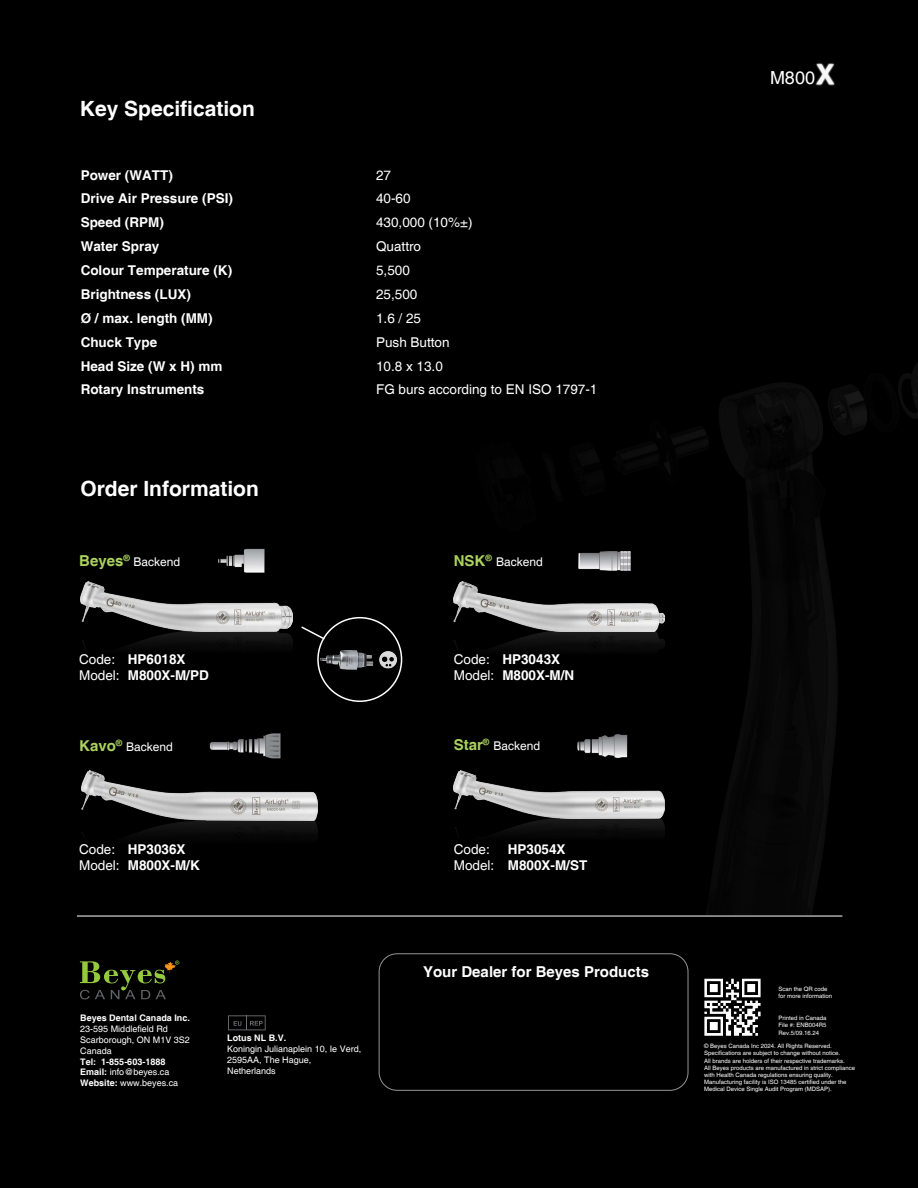
<style>
.page{position:relative;width:918px;height:1188px;background:#000}
.page>*{position:absolute;margin:0;border:0;box-sizing:border-box;transform-origin:0 0}
.t1{font:700 21px "Helvetica";color:#fff}
.t2{font:18px "Helvetica";color:#fff}
.t3{font:700 15px "Helvetica";color:#fff}
.t4{font:700 13.5px/16.2px "Helvetica";color:#fff}
.t5{font:13.5px "Helvetica";color:#fff}
.t6{font:12px "Helvetica";color:#fff}
.t7{font:9px/10.8px "Helvetica";color:#fff}
.t8{font:700 9px/10.8px "Helvetica";color:#fff}
.t9{font:6px/7.2px "Helvetica";color:#fff}
.s1{font-weight:700;font-size:15px;color:#abd25f}
.s2{font-weight:400}
</style>
<div class="page">
<img style="left:588px;top:363px;width:330px;height:549px">
<img style="left:209px;top:733px;width:72px;height:26px">
<img style="left:218px;top:548px;width:47px;height:25px">
<img style="left:578px;top:550px;width:55px;height:22px">
<img style="left:577px;top:734px;width:53px;height:24px">
<hr style="left:77px;top:916px;width:765px;height:1px;background:#fff">
<img style="left:815px;top:63px;width:20px;height:23px">
<img style="left:82px;top:632px;width:210px;height:13px">
<img style="left:454px;top:632px;width:210px;height:49px">
<img style="left:81px;top:770px;width:236px;height:64px">
<img style="left:453px;top:770px;width:211px;height:97px">
<img style="left:81px;top:581px;width:211px;height:51px">
<img style="left:453px;top:581px;width:211px;height:51px">
<img style="left:318px;top:641px;width:56px;height:39px">
<div style="left:317px;top:617px;width:85px;height:85px;border:2px solid #fff;border-radius:50%"></div>
<img style="left:379px;top:650px;width:21px;height:19px">
<svg style="left:301px;top:626px;width:25px;height:15px"></svg>
<svg style="left:80px;top:961px;width:99px;height:38px"></svg>
<div style="left:379px;top:954px;width:309px;height:137px;border:1px solid #939598;border-radius:18px"></div>
<svg style="left:228px;top:1015px;width:38px;height:15px"></svg>
<img style="left:704px;top:978px;width:57px;height:58px">
<h1 class="t1" style="left:80px;top:96px;width:177px">Key Specification</h1>
<h3 class="t4" style="left:81px;top:167px;width:94px">Power (WATT)</h3>
<h3 class="t5" style="left:376px;top:167px;width:17px">27</h3>
<h3 class="t4" style="left:81px;top:191px;width:154px">Drive Air Pressure (PSI)</h3>
<h3 class="t5" style="left:376px;top:191px;width:36px">40-60</h3>
<h3 class="t4" style="left:81px;top:215px;width:85px">Speed (RPM)</h3>
<h3 class="t5" style="left:376px;top:215px;width:98px">430,000 (10%±)</h3>
<h3 class="t4" style="left:81px;top:239px;width:80px">Water Spray</h3>
<h3 class="t5" style="left:376px;top:239px;width:47px">Quattro</h3>
<h3 class="t4" style="left:81px;top:263px;width:153px">Colour Temperature (K)</h3>
<h3 class="t5" style="left:376px;top:262px;width:35px">5,500</h3>
<h3 class="t4" style="left:81px;top:287px;width:112px">Brightness (LUX)</h3>
<h3 class="t5" style="left:376px;top:286px;width:43px">25,500</h3>
<h3 class="t4" style="left:81px;top:311px;width:134px">Ø / max. length (MM)</h3>
<h3 class="t5" style="left:376px;top:310px;width:47px">1.6 / 25</h3>
<h3 class="t4" style="left:81px;top:334px;width:78px">Chuck Type</h3>
<h3 class="t5" style="left:376px;top:334px;width:75px">Push Button</h3>
<h3 class="t4" style="left:81px;top:358px;width:143px">Head Size (W x H) mm</h3>
<h3 class="t5" style="left:376px;top:358px;width:68px">10.8 x 13.0</h3>
<h3 class="t4" style="left:81px;top:382px;width:125px">Rotary Instruments</h3>
<h3 class="t5" style="left:376px;top:382px;width:223px">FG burs according to EN ISO 1797-1</h3>
<h1 class="t1" style="left:80px;top:476px;width:180px">Order Information</h1>
<h3 class="t6" style="left:79px;top:555px;width:103px"><span class="s1">Beyes</span><sup>®</sup> Backend</h3>
<h3 class="t6" style="left:454px;top:555px;width:90px"><span class="s1">NSK</span><sup>®</sup> Backend</h3>
<h3 class="t4" style="left:79px;top:652px;width:131px"><span class="s2">Code:</span> HP6018X<br><span class="s2">Model:</span> M800X-M/PD</h3>
<h3 class="t4" style="left:454px;top:652px;width:122px"><span class="s2">Code:</span> HP3043X<br><span class="s2">Model:</span> M800X-M/N</h3>
<h3 class="t6" style="left:79px;top:739px;width:95px"><span class="s1">Kavo</span><sup>®</sup> Backend</h3>
<h3 class="t6" style="left:454px;top:739px;width:88px"><span class="s1">Star</span><sup>®</sup> Backend</h3>
<h3 class="t4" style="left:79px;top:842px;width:122px"><span class="s2">Code:</span> HP3036X<br><span class="s2">Model:</span> M800X-M/K</h3>
<h3 class="t5" style="left:454px;top:842px;width:38px">Code:</h3>
<h3 class="t4" style="left:454px;top:842px;width:135px;text-indent:54px">HP3054X<br><span class="s2">Model:</span> M800X-M/ST</h3>
<h3 class="t3" style="left:423px;top:962px;width:227px">Your Dealer for Beyes Products</h3>
<h3 class="t8" style="left:80px;top:1013px;width:111px">Beyes Dental Canada Inc.</h3>
<h3 class="t7" style="left:80px;top:1024px;width:111px">23-595 Middlefield Rd<br>Scarborough, ON M1V 3S2<br>Canada</h3>
<h3 class="t8" style="left:80px;top:1057px;width:100px">Tel: 1-855-603-1888<br>Email: <span class="s2">info@beyes.ca<br></span>Website: <span class="s2">www.beyes.ca</span></h3>
<h3 class="t8" style="left:227px;top:1033px;width:61px">Lotus NL B.V.</h3>
<h3 class="t7" style="left:227px;top:1044px;width:136px">Koningin Julianaplein 10, Ie Verd,<br>2595AA, The Hague,<br>Netherlands</h3>
<h2 class="t2" style="left:770px;top:68px;width:47px">M800</h2>
<p class="t9" style="left:779px;top:985px;width:55px">Scan the QR code for more information</p>
<p class="t9" style="left:779px;top:1015px;width:50px;text-align:justify">Printed in Canada File #: ENB004R5<br>Rev.5/09.16.24</p>
<p class="t9" style="left:704px;top:1043px;width:153px">© Beyes Canada Inc 2024. All Rights Reserved.<br>Specifications are subject to change without notice.<br>All brands are holders of their respective trademarks.<br>All Beyes products are manufactured in strict compliance with Health Canada regulations ensuring quality.<br>Manufacturing facility is ISO 13485 certified under the Medical Device Single Audit Program (MDSAP).</p>
</div>
